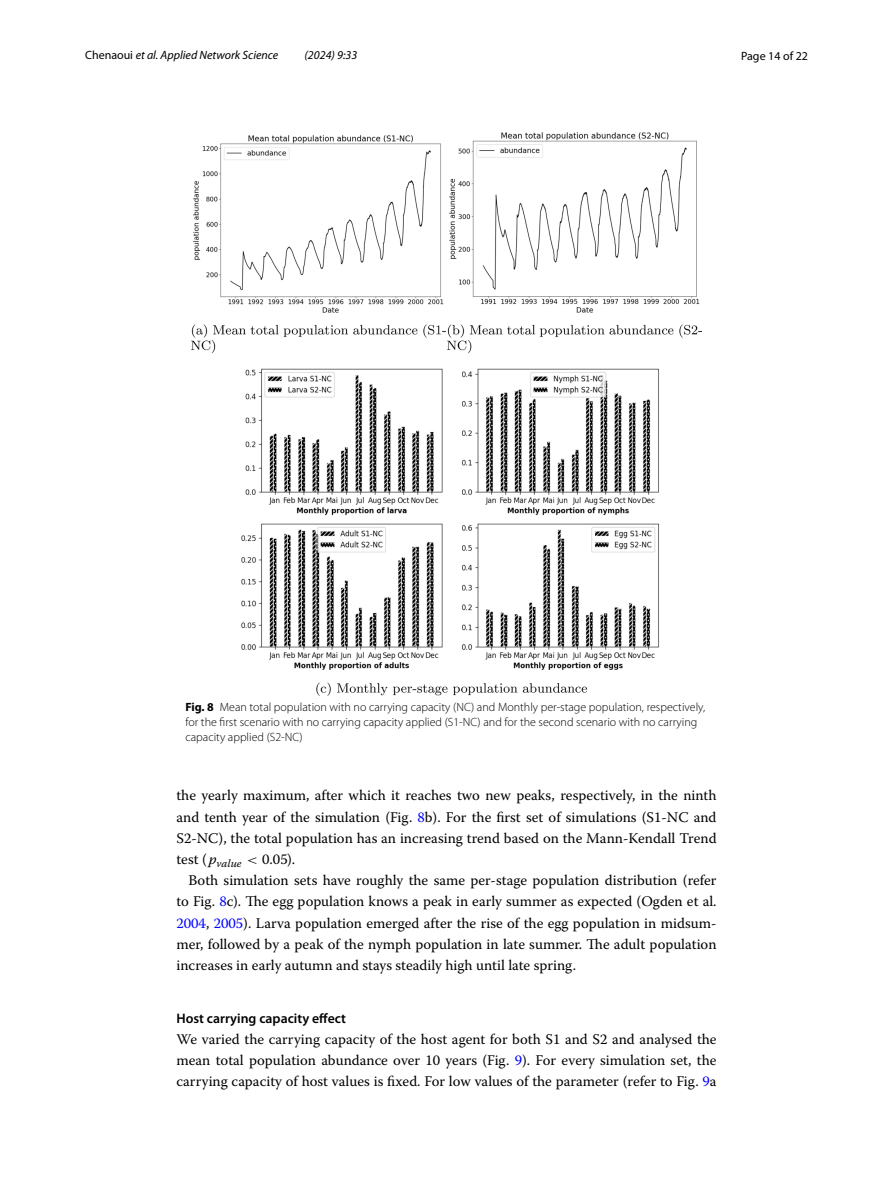
<style>
.page{position:relative;width:893px;height:1187px;background:#fff}
.page>*{position:absolute;margin:0;border:0;box-sizing:border-box;transform-origin:0 0}
.t1{font:14.7px/21.3px "Warnock Pro";color:#000;text-align:justify}
.t2{font:600 13.8px "Myriad Pro";color:#000}
.t3{font:300 12px/15px "Myriad Pro";color:#000}
.t4{font:italic 12px "Myriad Pro";color:#000}
.t5{font:12px "Myriad Pro";color:#000}
.s1{font-style:normal}
.s2{font-weight:700}
.s3{color:#00f}
.s4{font-family:"Warnock Pro It 17"}
.s5{font-family:"MTMI10"}
.s6{font-family:"Warnock Pro Regular 6"}
</style>
<div class="page">
<img style="left:191px;top:133px;width:511px;height:562px">
<p class="t4" style="left:85px;top:48px;width:195px"><span class="s1">Chenaoui</span> et al. Applied Network Science</p>
<p class="t4" style="left:305px;top:48px;width:54px">(2024) 9:33</p>
<p class="t5" style="left:741px;top:48px;width:68px">Page 14 of 22</p>
<p class="t3" style="left:185px;top:699px;width:521px"><span class="s2">Fig. 8</span> Mean total population with no carrying capacity (NC) and Monthly per-stage population, respectively, for the first scenario with no carrying capacity applied (S1-NC) and for the second scenario with no carrying capacity applied (S2-NC)</p>
<p class="t1" style="left:176px;top:784px;width:542px">the yearly maximum, after which it reaches two new peaks, respectively, in the ninth and tenth year of the simulation (Fig. <span class="s3">8</span>b). For the first set of simulations (S1-NC and S2-NC), the total population has an increasing trend based on the Mann-Kendall Trend test (<span class="s4">p</span><sub>value</sub> <span class="s5">&lt;</span> <span class="s6">0.05</span>).</p>
<p class="t1" style="left:176px;top:869px;width:542px;text-indent:12px">Both simulation sets have roughly the same per-stage population distribution (refer to Fig. <span class="s3">8</span>c). The egg population knows a peak in early summer as expected (Ogden et al.<br><span class="s3">2004</span>, <span class="s3">2005</span>). Larva population emerged after the rise of the egg population in midsum&shy;mer, followed by a peak of the nymph population in late summer. The adult population increases in early autumn and stays steadily high until late spring.</p>
<p class="t2" style="left:176px;top:1009px;width:171px">Host carrying capacity effect</p>
<p class="t1" style="left:176px;top:1027px;width:542px">We varied the carrying capacity of the host agent for both S1 and S2 and analysed the mean total population abundance over 10 years (Fig. <span class="s3">9</span>). For every simulation set, the carrying capacity of host values is fixed. For low values of the parameter (refer to Fig. <span class="s3">9</span>a</p>
</div>
